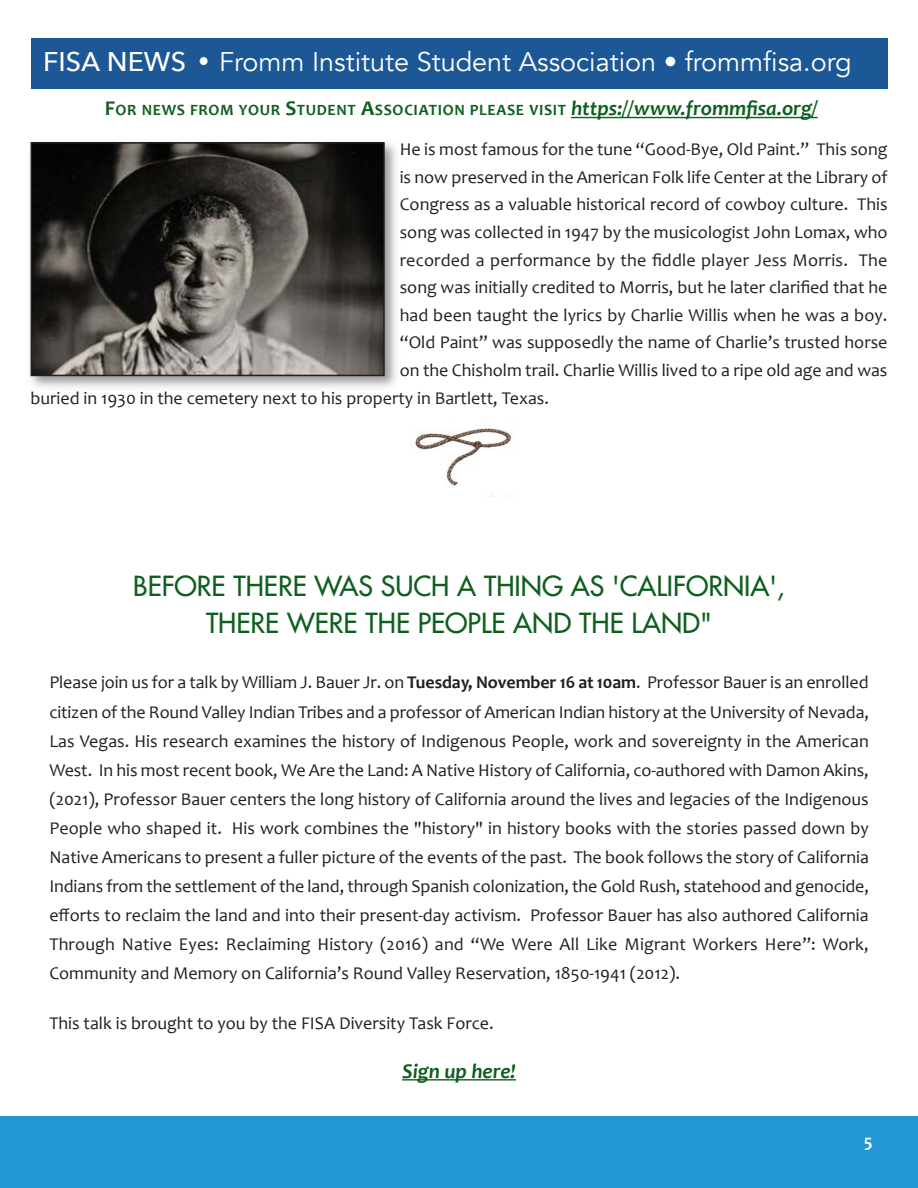
<style>
.page{position:relative;width:918px;height:1188px;background:#fff}
.page>*{position:absolute;margin:0;border:0;box-sizing:border-box;transform-origin:0 0}
.t1{font:27px/36.8px "Futura";color:#0e5f1e;text-align:center}
.t2{font:27px "Avenir";color:#fff}
.t3{font:italic 700 21px "Candara";color:#0e5f1e}
.t4{font:18px/29.1px "Candara";color:#231f20;text-align:justify}
.t5{font:700 18px "Candara";color:#fff}
.t6{font:700 15.75px "Candara";letter-spacing:.04em;color:#0e5f1e}
.s1{font-family:"Avenir Next";font-weight:500}
.s2{font-family:"Franklin Gothic"}
.s3{font-size:21px}
.s4{font-style:italic;font-size:21px}
.s5{font-weight:700}
</style>
<div class="page">
<div style="left:0;top:1117px;width:918px;height:71px;background:#2398d5"></div>
<div style="left:31px;top:38px;width:856px;height:50px;background:#1c5896"></div>
<hr style="left:571px;top:117px;width:247px;height:1px;background:#0e5f1e">
<hr style="left:402px;top:1079px;width:114px;height:2px;background:#0e5f1e">
<img style="left:30px;top:142px;width:366px;height:245px">
<img style="left:34px;top:145px;width:348px;height:228px">
<div style="left:31px;top:142px;width:354px;height:234px;border:2px solid #231f20"></div>
<img style="left:415px;top:428px;width:97px;height:69px">
<h1 class="t2" style="left:43px;top:44px;width:810px"><span class="s1">FISA NEWS</span> <span class="s2">•</span> Fromm Institute Student Association • frommfisa.org</h1>
<p class="t6" style="left:105px;top:104px;width:715px"><span class="s3">F</span>OR NEWS FROM YOUR <span class="s3">S</span>TUDENT <span class="s3">A</span>SSOCIATION PLEASE VISIT <span class="s4">https://www.frommfisa.org/</span></p>
<p class="t4" style="left:400px;top:137px;width:489px">He is most famous for the tune “Good‐Bye, Old Paint.” This song</p>
<p class="t4" style="left:400px;top:164px;width:489px">is now preserved in the American Folk life Center at the Library of</p>
<p class="t4" style="left:400px;top:192px;width:489px">Congress as a valuable historical record of cowboy culture. This</p>
<p class="t4" style="left:400px;top:219px;width:489px">song was collected in 1947 by the musicologist John Lomax, who</p>
<p class="t4" style="left:400px;top:247px;width:489px">recorded a performance by the fiddle player Jess Morris. The</p>
<p class="t4" style="left:400px;top:275px;width:489px">song was initially credited to Morris, but he later clarified that he</p>
<p class="t4" style="left:400px;top:302px;width:489px">had been taught the lyrics by Charlie Willis when he was a boy.</p>
<p class="t4" style="left:400px;top:330px;width:489px">“Old Paint” was supposedly the name of Charlie’s trusted horse</p>
<p class="t4" style="left:400px;top:357px;width:489px">on the Chisholm trail. Charlie Willis lived to a ripe old age and was</p>
<p class="t4" style="left:31px;top:385px;width:520px">buried in 1930 in the cemetery next to his property in Bartlett, Texas.</p>
<h1 class="t1" style="left:133px;top:570px;width:653px">BEFORE THERE WAS SUCH A THING AS 'CALIFORNIA',<br>THERE WERE THE PEOPLE AND THE LAND"</h1>
<p class="t4" style="left:49px;top:670px;width:821px">Please join us for a talk by William J. Bauer Jr. on <span class="s5">Tuesday, November 16 at 10am</span>. Professor Bauer is an enrolled citizen of the Round Valley Indian Tribes and a professor of American Indian history at the University of Nevada, Las Vegas. His research examines the history of Indigenous People, work and sovereignty in the American West. In his most recent book, We Are the Land: A Native History of California, co‐authored with Damon Akins, (2021), Professor Bauer centers the long history of California around the lives and legacies of the Indigenous People who shaped it. His work combines the "history" in history books with the stories passed down by Native Americans to present a fuller picture of the events of the past. The book follows the story of California Indians from the settlement of the land, through Spanish colonization, the Gold Rush, statehood and genocide, efforts to reclaim the land and into their present‐day activism. Professor Bauer has also authored California Through Native Eyes: Reclaiming History (2016) and “We Were All Like Migrant Workers Here”: Work, Community and Memory on California’s Round Valley Reservation, 1850‐1941 (2012).</p>
<p class="t4" style="left:49px;top:1010px;width:446px">This talk is brought to you by the FISA Diversity Task Force.</p>
<p class="t3" style="left:402px;top:1062px;width:115px">Sign up here!</p>
<p class="t5" style="left:864px;top:1134px;width:10px">5</p>
</div>
